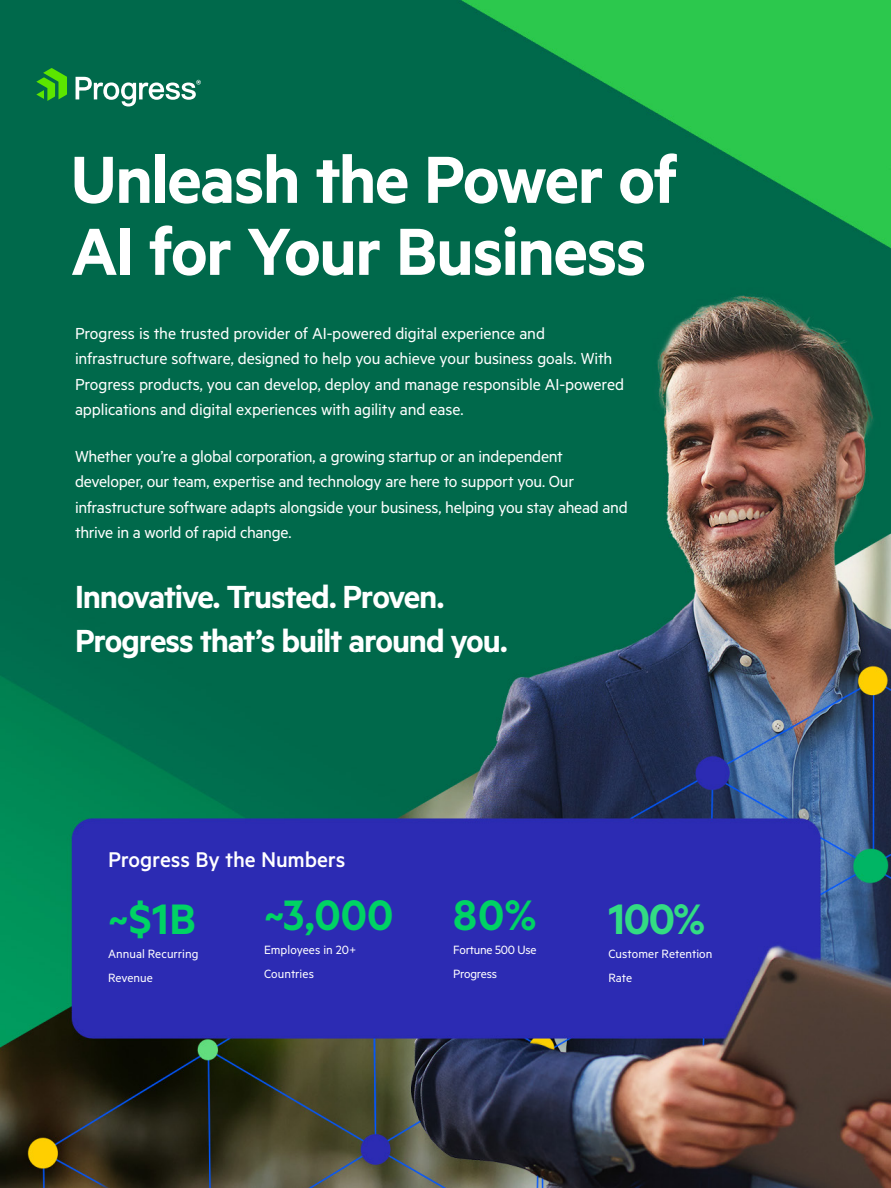
<style>
.page{position:relative;width:891px;height:1188px;background:#fff}
.page>*{position:absolute;margin:0;border:0;box-sizing:border-box;transform-origin:0 0}
.t1{font:600 75px/72px "Metric";letter-spacing:-.02em;color:#fff}
.t2{font:600 48px "Metric";letter-spacing:.01em;color:#00d364}
.t3{font:600 48px "Metric";color:#33dc83}
.t4{font:600 36px/43.2px "Metric";letter-spacing:-.035em;color:#fff}
.t5{font:500 24px "Metric";letter-spacing:-.005em;color:#fff}
.t6{font:18px/25.5px "Metric";letter-spacing:-.015em;color:#fff}
.t7{font:13.5px/24px "Metric";color:#fff}
.t8{font:13.5px/24px "Metric";letter-spacing:-.02em;color:#fff}
</style>
<div class="page">
<img style="left:0;top:0;width:891px;height:1188px">
<svg style="left:36px;top:68px;width:31px;height:33px"></svg>
<svg style="left:76px;top:77px;width:125px;height:30px"></svg>
<h1 class="t1" style="left:71px;top:141px;width:608px">Unleash the Power of<br>AI for Your Business</h1>
<p class="t6" style="left:75px;top:320px;width:551px">Progress is the trusted provider of AI-powered digital experience and infrastructure software, designed to help you achieve your business goals. With Progress products, you can develop, deploy and manage responsible AI-powered applications and digital experiences with agility and ease.</p>
<p class="t6" style="left:75px;top:443px;width:554px">Whether you’re a global corporation, a growing startup or an independent developer, our team, expertise and technology are here to support you. Our infrastructure software adapts alongside your business, helping you stay ahead and thrive in a world of rapid change.</p>
<h3 class="t4" style="left:75px;top:575px;width:434px">Innovative. Trusted. Proven.<br>Progress that’s built around you.</h3>
<h3 class="t5" style="left:108px;top:846px;width:239px">Progress By the Numbers</h3>
<h2 class="t2" style="left:264px;top:887px;width:131px">~3,000</h2>
<p class="t7" style="left:264px;top:938px;width:94px">Employees in 20+<br>Countries</p>
<h2 class="t2" style="left:108px;top:891px;width:90px">~$1B</h2>
<p class="t7" style="left:108px;top:942px;width:92px">Annual Recurring<br>Revenue</p>
<h2 class="t2" style="left:453px;top:887px;width:85px">80%</h2>
<p class="t8" style="left:453px;top:938px;width:85px">Fortune 500 Use<br>Progress</p>
<h2 class="t3" style="left:608px;top:891px;width:98px">100%</h2>
<p class="t7" style="left:608px;top:942px;width:106px">Customer Retention<br>Rate</p>
</div>
